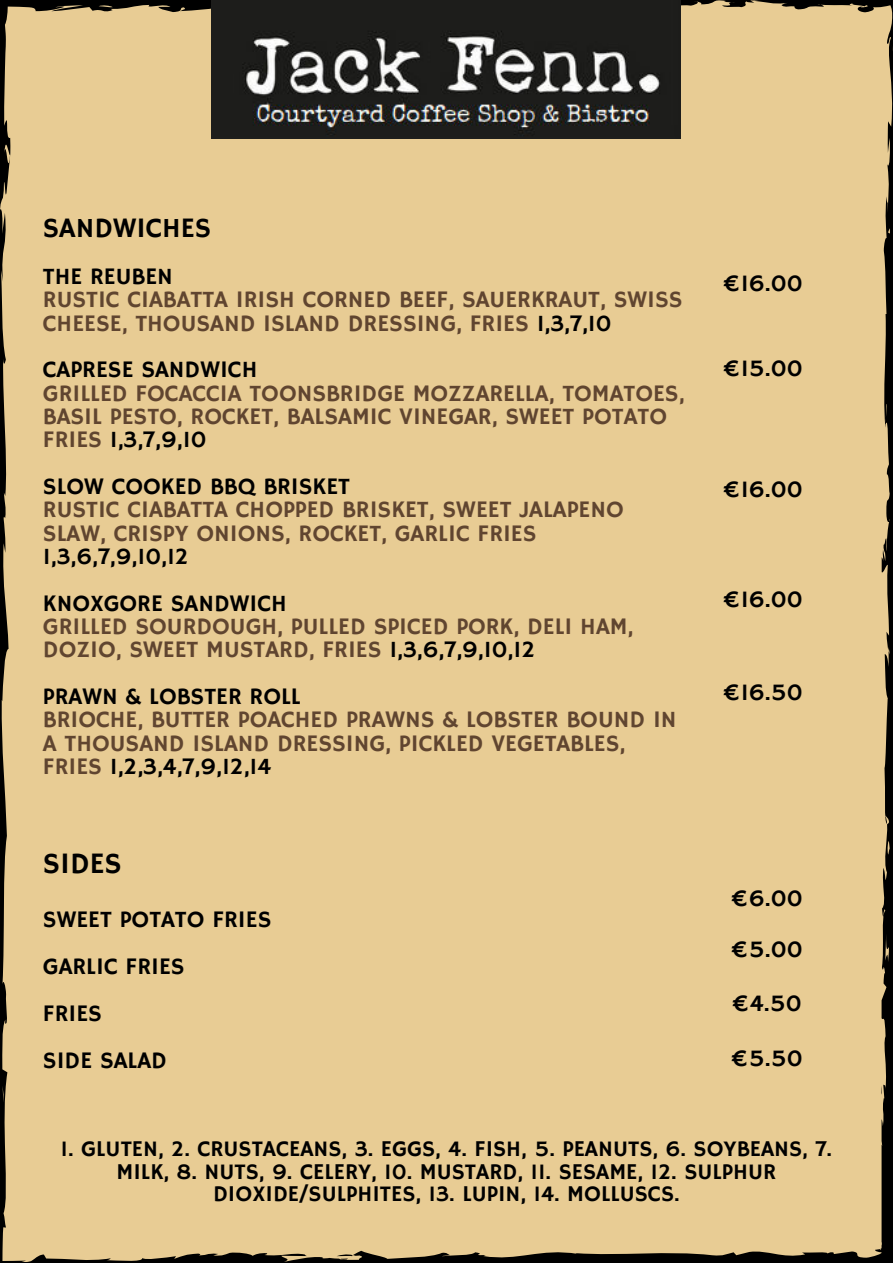
<style>
.page{position:relative;width:893px;height:1264px;background:#fff}
.page>*{position:absolute;margin:0;border:0;box-sizing:border-box;transform-origin:0 0}
.t1{font:29.55px "Hammersmith One";color:#000}
.t2{font:28.05px "Hammersmith One";color:#000}
.t3{font:24px/50.2px "Hammersmith One";color:#000}
.t4{font:23.7px/23.2px "Hammersmith One";color:#604530}
.t5{font:23.7px/46.7px "Hammersmith One";color:#000}
.t6{font:22.5px/22.5px "Hammersmith One";color:#000;text-align:center}
.s1{color:#000}
</style>
<div class="page">
<div style="left:0;top:0;width:892px;height:1254px;background:#e8cc94"></div>
<img style="left:212px;top:0;width:468px;height:138px">
<p class="t2" style="left:43px;top:212px;width:170px">SANDWICHES</p>
<p class="t5" style="left:43px;top:254px;width:131px">THE REUBEN</p>
<p class="t4" style="left:43px;top:289px;width:641px">RUSTIC CIABATTA IRISH CORNED BEEF, SAUERKRAUT, SWISS<br>CHEESE, THOUSAND ISLAND DRESSING, FRIES <span class="s1">1,3,7,10</span></p>
<p class="t5" style="left:43px;top:347px;width:216px">CAPRESE SANDWICH</p>
<p class="t4" style="left:43px;top:382px;width:643px">GRILLED FOCACCIA TOONSBRIDGE MOZZARELLA, TOMATOES,<br>BASIL PESTO, ROCKET, BALSAMIC VINEGAR, SWEET POTATO<br>FRIES <span class="s1">1,3,7,9,10</span></p>
<p class="t5" style="left:43px;top:464px;width:308px">SLOW COOKED BBQ BRISKET</p>
<p class="t4" style="left:43px;top:499px;width:582px">RUSTIC CIABATTA CHOPPED BRISKET, SWEET JALAPENO<br>SLAW, CRISPY ONIONS, ROCKET, GARLIC FRIES</p>
<p class="t5" style="left:43px;top:534px;width:245px">1,3,6,7,9,10,12<br>KNOXGORE SANDWICH</p>
<p class="t4" style="left:43px;top:616px;width:592px">GRILLED SOURDOUGH, PULLED SPICED PORK, DELI HAM,<br>DOZIO, SWEET MUSTARD, FRIES <span class="s1">1,3,6,7,9,10,12</span></p>
<p class="t5" style="left:43px;top:674px;width:259px">PRAWN &amp; LOBSTER ROLL</p>
<p class="t4" style="left:43px;top:709px;width:635px">BRIOCHE, BUTTER POACHED PRAWNS &amp; LOBSTER BOUND IN<br>A THOUSAND ISLAND DRESSING, PICKLED VEGETABLES,<br>FRIES <span class="s1">1,2,3,4,7,9,12,14</span></p>
<p class="t1" style="left:43px;top:846px;width:80px">SIDES</p>
<p class="t5" style="left:43px;top:897px;width:230px">SWEET POTATO FRIES<br>GARLIC FRIES<br>FRIES<br>SIDE SALAD</p>
<p class="t3" style="left:722px;top:259px;width:81px">€16.00</p>
<p class="t3" style="left:722px;top:344px;width:81px">€15.00</p>
<p class="t3" style="left:722px;top:465px;width:81px">€16.00</p>
<p class="t3" style="left:722px;top:575px;width:81px">€16.00</p>
<p class="t3" style="left:722px;top:668px;width:81px">€16.50</p>
<p class="t3" style="left:730px;top:874px;width:73px">€6.00 €5.00</p>
<p class="t3" style="left:731px;top:979px;width:71px">€4.50</p>
<p class="t3" style="left:730px;top:1034px;width:73px">€5.50</p>
<p class="t6" style="left:61px;top:1138px;width:773px">1. GLUTEN, 2. CRUSTACEANS, 3. EGGS, 4. FISH, 5. PEANUTS, 6. SOYBEANS, 7.<br>MILK, 8. NUTS, 9. CELERY, 10. MUSTARD, 11. SESAME, 12. SULPHUR<br>DIOXIDE/SULPHITES, 13. LUPIN, 14. MOLLUSCS.</p>
</div>
